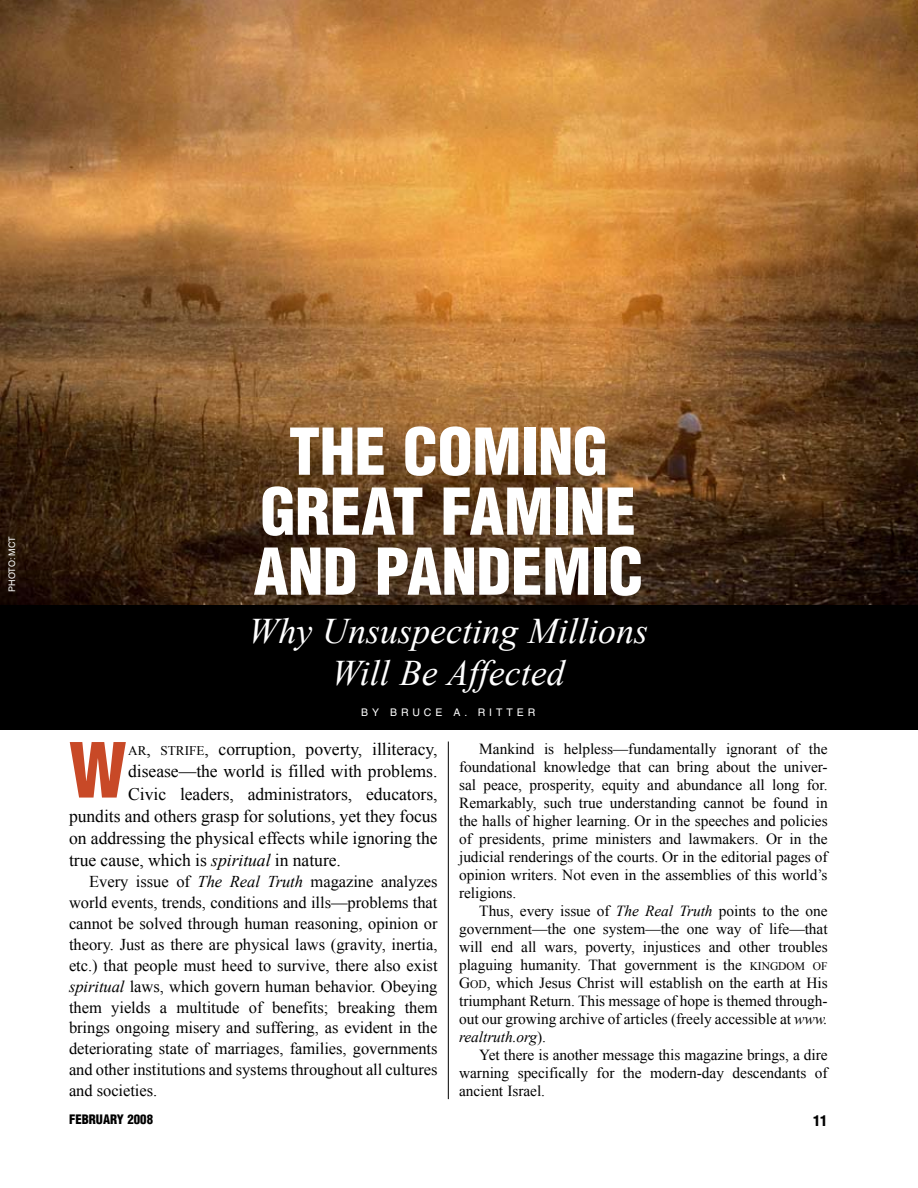
<style>
.page{position:relative;width:918px;height:1188px;background:#fff}
.page>*{position:absolute;margin:0;border:0;box-sizing:border-box;transform-origin:0 0}
.t1{font:900 condensed 73.95px "Helvetica";color:#c84927}
.t2{font:900 condensed 63px/60px "Helvetica";letter-spacing:-.005em;color:#fff;text-align:center}
.t3{font:italic 36px/42px "Times New Roman";color:#fff;text-align:center}
.t4{font:17.7px "Times New Roman";letter-spacing:-.005em;color:#000}
.t5{font:16.5px/20.9px "Times New Roman";letter-spacing:-.005em;color:#000;text-align:justify}
.t6{font:15.3px/18px "Times New Roman";letter-spacing:-.005em;color:#000;text-align:justify}
.t7{font:900 condensed 14.7px "Helvetica";color:#000}
.t8{font:900 condensed 12.75px "Helvetica";color:#000}
.t9{font:10.5px "Helvetica";letter-spacing:.375em;color:#fff}
.t10{font:9px "Helvetica";color:#fff}
.s1{font-size:13.2px}
.s2{font-style:italic}
.s3{font-size:11.55px}
</style>
<div class="page">
<img style="left:0;top:0;width:918px;height:606px">
<div style="left:0;top:606px;width:918px;height:124px;background:#000"></div>
<hr style="left:448px;top:742px;width:1px;height:357px;background:#000">
<h2 class="t2" style="left:260px;top:421px;width:377px">THE COMING<br>GREAT FAMINE</h2>
<p class="t10" style="left:7px;top:592px;width:54px;rotate:-90deg">PHOTO: MCT</p>
<h2 class="t2" style="left:253px;top:541px;width:391px">AND PANDEMIC</h2>
<h3 class="t3" style="left:248px;top:609px;width:401px">Why Unsuspecting Millions<br>Will Be Affected</h3>
<p class="t9" style="left:361px;top:707px;width:176px">BY BRUCE A. RITT ER</p>
<h1 class="t1" style="left:69px;top:724px;width:59px">W</h1>
<p class="t4" style="left:128px;top:737px;width:311px"><span class="s1">ar</span>, <span class="s1">strife</span>, corruption, poverty, illiteracy,</p>
<p class="t4" style="left:128px;top:760px;width:311px">disease—the world is filled with problems.</p>
<p class="t4" style="left:128px;top:782px;width:311px">Civic leaders, administrators, educators,</p>
<p class="t4" style="left:69px;top:804px;width:370px">pundits and others grasp for solutions, yet they focus</p>
<p class="t4" style="left:69px;top:826px;width:370px">on addressing the physical effects while ignoring the</p>
<p class="t4" style="left:69px;top:849px;width:274px">true cause, which is <span class="s2">spiritual</span> in nature.</p>
<p class="t5" style="left:69px;top:871px;width:370px;text-indent:20px">Every issue of <span class="s2">The Real Truth</span> magazine analyzes world events, trends, conditions and ills—problems that cannot be solved through human reasoning, opinion or theory. Just as there are physical laws (gravity, inertia, etc.) that people must heed to survive, there also exist <span class="s2">spiritual</span> laws, which govern human behavior. Obeying them yields a multitude of benefits; breaking them brings ongoing misery and suffering, as evident in the deteriorating state of marriages, families, governments and other institutions and systems throughout all cultures and societies.</p>
<p class="t6" style="left:459px;top:739px;width:370px;text-indent:20px">Mankind is helpless—fundamentally ignorant of the foundational knowledge that can bring about the univer&shy;sal peace, prosperity, equity and abundance all long for.<br>Remarkably, such true understanding cannot be found in the halls of higher learning. Or in the speeches and policies of presidents, prime ministers and lawmakers. Or in the judicial renderings of the courts. Or in the editorial pages of opinion writers. Not even in the assemblies of this world’s religions.</p>
<p class="t6" style="left:459px;top:902px;width:370px;text-indent:20px">Thus, every issue of <span class="s2">The Real Truth</span> points to the one government—the one system—the one way of life—that will end all wars, poverty, injustices and other troubles plaguing humanity. That government is the <span class="s3">kingdom of </span>G<span class="s3">od</span>, which Jesus Christ will establish on the earth at His triumphant Return. This message of hope is themed through&shy;out our growing archive of articles (freely accessible at <span class="s2">www. realtruth.org</span>).</p>
<p class="t6" style="left:459px;top:1046px;width:370px;text-indent:20px">Yet there is another message this magazine brings, a dire warning specifically for the modern-day descendants of ancient Israel.</p>
<p class="t8" style="left:69px;top:1112px;width:86px">FEBRUARY 2008</p>
<p class="t7" style="left:813px;top:1111px;width:7px">11</p>
</div>
